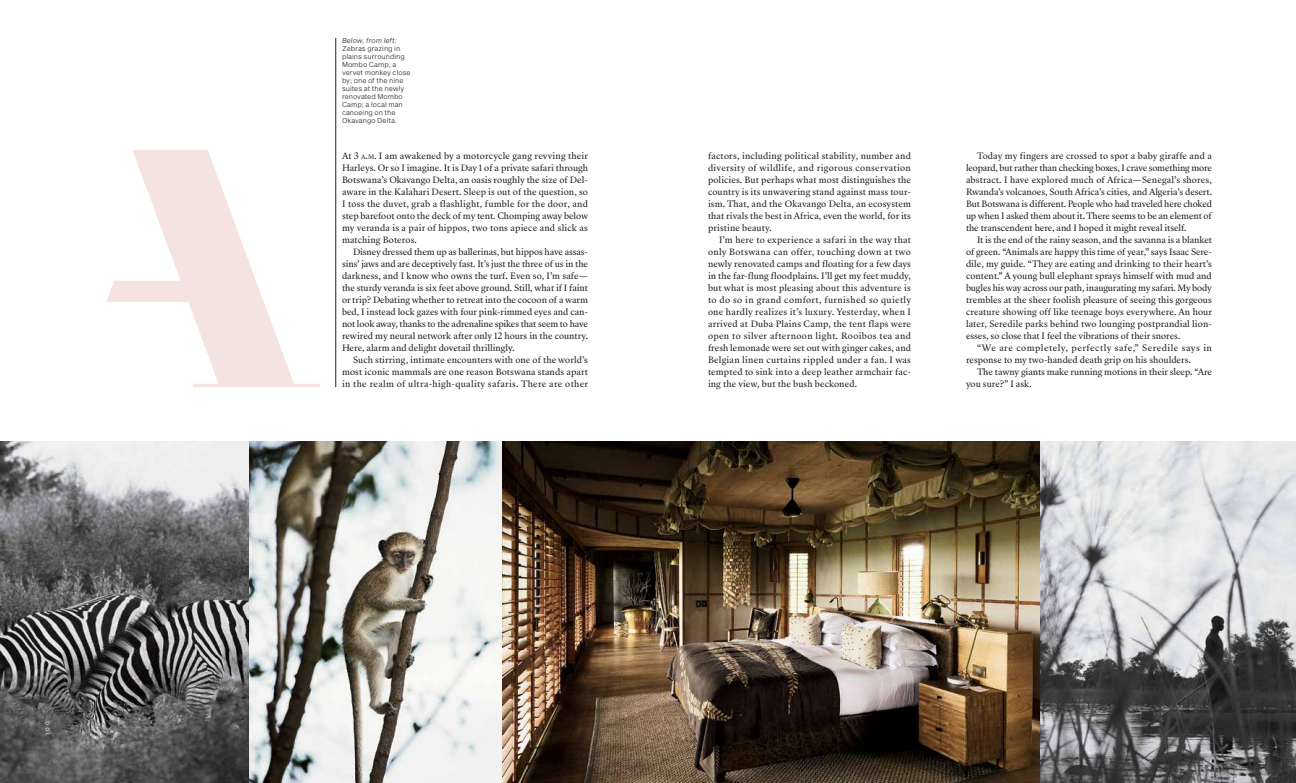
<style>
.page{position:relative;width:1296px;height:783px;background:#fff}
.page>*{position:absolute;margin:0;border:0;box-sizing:border-box;transform-origin:0 0}
.t1{font:8.5px/12px "Sang Bleu Republic";color:#231f20;text-align:justify}
.t2{font:7px/8px "Sequel Sans Light Body";color:#231f20}
.t3{font:7px "Sequel Sans Light Obl Body";color:#231f20}
.t4{font:5.5px "Sequel Sans Book Body";color:#fff}
.s1{font-size:5.9px}
.s2{font-style:inherit}
</style>
<div class="page">
<svg style="left:106px;top:150px;width:214px;height:237px"></svg>
<hr style="left:336px;top:38px;width:1px;height:349px;background:#231f20">
<img style="left:0;top:441px;width:1296px;height:342px">
<p class="t4" style="left:44px;top:735px;width:15px;rotate:-90deg">100</p>
<p class="t3" style="left:342px;top:35px;width:56px">Below, from left:</p>
<p class="t2" style="left:342px;top:45px;width:70px">Zebras grazing in plains surrounding<br>Mombo Camp; a vervet monkey close by; one of the nine suites at the newly renovated Mombo<br>Camp; a local man canoeing on the<br>Okavango Delta.</p>
<p class="t1" style="left:342px;top:150px;width:248px">At 3 <span class="s1">a</span><span class="s2">.</span><span class="s1">m</span><span class="s2">.</span> I am awakened by a motorcycle gang revving their Harleys. Or so I imagine. It is Day 1 of a private safari through Botswana’s Okavango Delta, an oasis roughly the size of Del&shy;aware in the Kalahari Desert. Sleep is out of the question, so I toss the duvet, grab a flashlight, fumble for the door, and step barefoot onto the deck of my tent. Chomping away below my veranda is a pair of hippos, two tons apiece and slick as matching Boteros.</p>
<p class="t1" style="left:342px;top:246px;width:248px;text-indent:11px">Disney dressed them up as ballerinas, but hippos have assas&shy;sins’ jaws and are deceptively fast. It’s just the three of us in the darkness, and I know who owns the turf. Even so, I’m safe— the sturdy veranda is six feet above ground. Still, what if I faint or trip? Debating whether to retreat into the cocoon of a warm bed, I instead lock gazes with four pink-rimmed eyes and can&shy;not look away, thanks to the adrenaline spikes that seem to have rewired my neural network after only 12 hours in the country.<br>Here, alarm and delight dovetail thrillingly.</p>
<p class="t1" style="left:342px;top:354px;width:248px;text-indent:11px">Such stirring, intimate encounters with one of the world’s most iconic mammals are one reason Botswana stands apart in the realm of ultra-high-quality safaris. There are other</p>
<p class="t1" style="left:708px;top:150px;width:205px">factors, including political stability, number and diversity of wildlife, and rigorous conservation policies. But perhaps what most distinguishes the country is its unwavering stand against mass tour&shy;ism. That, and the Okavango Delta, an ecosystem that rivals the best in Africa, even the world, for its pristine beauty.</p>
<p class="t1" style="left:708px;top:234px;width:205px;text-indent:11px">I’m here to experience a safari in the way that only Botswana can offer, touching down at two newly renovated camps and floating for a few days in the far-flung floodplains. I’ll get my feet muddy, but what is most pleasing about this adventure is to do so in grand comfort, furnished so quietly one hardly realizes it’s luxury. Yesterday, when I arrived at Duba Plains Camp, the tent flaps were open to silver afternoon light. Rooibos tea and fresh lemonade were set out with ginger cakes, and Belgian linen curtains rippled under a fan. I was tempted to sink into a deep leather armchair fac&shy;ing the view, but the bush beckoned.</p>
<p class="t1" style="left:966px;top:150px;width:248px;text-indent:11px">Today my fingers are crossed to spot a baby giraffe and a leopard, but rather than checking boxes, I crave something more abstract. I have explored much of Africa—Senegal’s shores, Rwanda’s volcanoes, South Africa’s cities, and Algeria’s desert.<br>But Botswana is different. People who had traveled here choked up when I asked them about it. There seems to be an element of the transcendent here, and I hoped it might reveal itself.</p>
<p class="t1" style="left:966px;top:234px;width:248px;text-indent:11px">It is the end of the rainy season, and the savanna is a blanket of green. “Animals are happy this time of year,” says Isaac Sere&shy;dile, my guide. “They are eating and drinking to their heart’s content.” A young bull elephant sprays himself with mud and bugles his way across our path, inaugurating my safari. My body trembles at the sheer foolish pleasure of seeing this gorgeous creature showing off like teenage boys everywhere. An hour later, Seredile parks behind two lounging postprandial lion&shy;esses, so close that I feel the vibrations of their snores.</p>
<p class="t1" style="left:966px;top:342px;width:248px;text-indent:11px">“We are completely, perfectly safe,” Seredile says in response to my two-handed death grip on his shoulders.</p>
<p class="t1" style="left:966px;top:366px;width:248px;text-indent:11px">The tawny giants make running motions in their sleep. “Are you sure?” I ask.</p>
</div>
